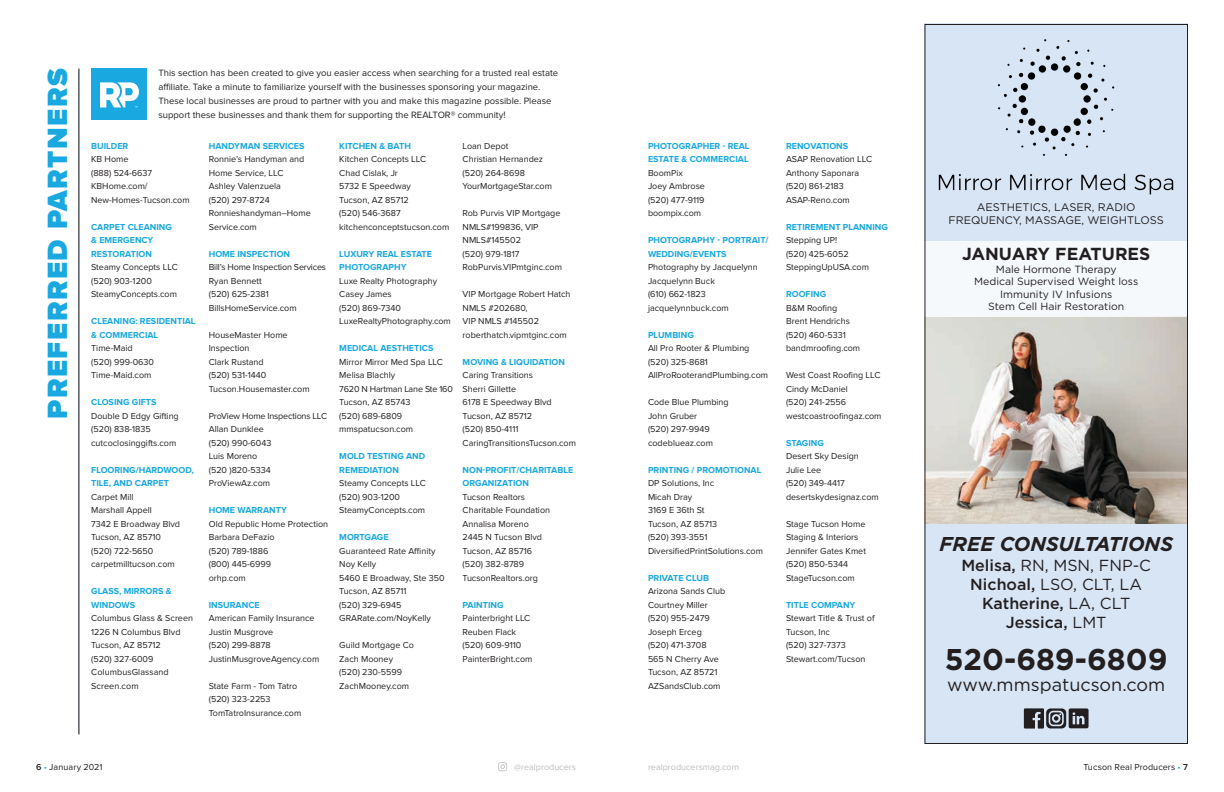
<style>
.page{position:relative;width:1224px;height:792px;background:#fff}
.page>*{position:absolute;margin:0;border:0;box-sizing:border-box;transform-origin:0 0}
.t1{font:700 30px "Gotham";color:#231f20}
.t2{font:900 28.9px "Proxima Nova";letter-spacing:.05em;color:#19a8e0}
.t3{font:italic 700 20px "Gotham";color:#231f20}
.t4{font:18px "Gotham";color:#231f20}
.t5{font:700 17.4px "Gotham";color:#231f20}
.t6{font:500 16px/19.2px "Gotham";color:#231f20;text-align:center}
.t7{font:11px/13.2px "Gotham";color:#231f20;text-align:center}
.t8{font:10.4px/12.5px "Gotham";color:#231f20;text-align:center}
.t9{font:9.5px/14px "Proxima Nova";color:#231f20}
.t10{font:9px/13.5px "Proxima Nova";color:#231f20}
.t11{font:700 9px/13.5px "Proxima Nova";color:#19a8e0}
.t12{font:9px "Proxima Nova";color:#bcbec0}
.s1{font-weight:400}
.s2{font-weight:600}
.s3{color:#19a8e0}
</style>
<div class="page">
<svg style="left:498px;top:762px;width:9px;height:9px"></svg>
<svg style="left:924px;top:24px;width:264px;height:720px;background:#cdd3da"></svg>
<svg style="left:1024px;top:708px;width:65px;height:20px"></svg>
<hr style="left:79px;top:69px;width:1px;height:665px;background:#00080f">
<div style="left:91px;top:69px;width:55px;height:51px;background:#19a8e0"></div>
<svg style="left:100px;top:82px;width:39px;height:25px"></svg>
<h2 class="t2" style="left:44px;top:419px;width:352px;rotate:-90deg">PREFERRED PARTNERS</h2>
<p class="t9" style="left:158px;top:66px;width:401px">This section has been created to give you easier access when searching for a trusted real estate affiliate. Take a minute to familiarize yourself with the businesses sponsoring your magazine.<br>These local businesses are proud to partner with you and make this magazine possible. Please support these businesses and thank them for supporting the REALTOR® community!</p>
<p class="t11" style="left:91px;top:139px;width:39px">BUILDER</p>
<p class="t10" style="left:91px;top:152px;width:100px">KB Home<br>(888) 524-6637<br>KBHome.com/<br>New-Homes-Tucson.com</p>
<p class="t11" style="left:91px;top:220px;width:82px">CARPET CLEANING &amp; EMERGENCY<br>RESTORATION</p>
<p class="t10" style="left:91px;top:260px;width:88px">Steamy Concepts LLC (520) 903-1200<br>SteamyConcepts.com</p>
<p class="t11" style="left:91px;top:315px;width:106px">CLEANING: RESIDENTIAL &amp; COMMERCIAL</p>
<p class="t10" style="left:91px;top:341px;width:64px">Time-Maid (520) 999-0630<br>Time-Maid.com</p>
<p class="t11" style="left:91px;top:396px;width:67px">CLOSING GIFTS</p>
<p class="t10" style="left:91px;top:409px;width:89px">Double D Edgy Gifting (520) 838-1835 cutcoclosinggifts.com</p>
<p class="t11" style="left:91px;top:463px;width:104px">FLOORING/HARDWOOD,<br>TILE, AND CARPET</p>
<p class="t10" style="left:91px;top:490px;width:90px">Carpet Mill<br>Marshall Appell<br>7342 E Broadway Blvd<br>Tucson, AZ 85710 (520) 722-5650 carpetmilltucson.com</p>
<p class="t11" style="left:91px;top:585px;width:82px">GLASS, MIRRORS &amp;<br>WINDOWS</p>
<p class="t10" style="left:91px;top:611px;width:103px">Columbus Glass &amp; Screen<br>1226 N Columbus Blvd<br>Tucson, AZ 85712<br>(520) 327-6009<br>ColumbusGlassand<br>Screen.com</p>
<p class="t11" style="left:209px;top:139px;width:97px">HANDYMAN SERVICES</p>
<p class="t10" style="left:209px;top:152px;width:104px">Ronnie’s Handyman and<br>Home Service, LLC<br>Ashley Valenzuela<br>(520) 297-8724<br>Ronnieshandyman–Home<br>Service.com</p>
<p class="t11" style="left:209px;top:247px;width:83px">HOME INSPECTION</p>
<p class="t10" style="left:209px;top:260px;width:119px">Bill’s Home Inspection Services<br>Ryan Bennett<br>(520) 625-2381<br>BillsHomeService.com</p>
<p class="t10" style="left:209px;top:328px;width:102px">HouseMaster Home<br>Inspection<br>Clark Rustand<br>(520) 531-1440<br>Tucson.Housemaster.com</p>
<p class="t10" style="left:209px;top:409px;width:120px">ProView Home Inspections LLC<br>Allan Dunklee<br>(520) 990-6043<br>Luis Moreno<br>(520 )820-5334<br>ProViewAz.com</p>
<p class="t11" style="left:209px;top:504px;width:80px">HOME WARRANTY</p>
<p class="t10" style="left:209px;top:517px;width:121px">Old Republic Home Protection<br>Barbara DeFazio<br>(520) 789-1886<br>(800) 445-6999<br>orhp.com</p>
<p class="t11" style="left:209px;top:598px;width:52px">INSURANCE</p>
<p class="t10" style="left:209px;top:611px;width:112px">American Family Insurance<br>Justin Musgrove<br>(520) 299-8878<br>JustinMusgroveAgency.com</p>
<p class="t10" style="left:209px;top:679px;width:94px">State Farm - Tom Tatro (520) 323-2253<br>TomTatroInsurance.com</p>
<p class="t11" style="left:339px;top:139px;width:73px">KITCHEN &amp; BATH</p>
<p class="t10" style="left:339px;top:152px;width:112px">Kitchen Concepts LLC<br>Chad Cislak, Jr<br>5732 E Speedway<br>Tucson, AZ 85712<br>(520) 546-3687 kitchenconceptstucson.com</p>
<p class="t11" style="left:339px;top:247px;width:94px">LUXURY REAL ESTATE<br>PHOTOGRAPHY</p>
<p class="t10" style="left:339px;top:274px;width:113px">Luxe Realty Photography<br>Casey James<br>(520) 869-7340<br>LuxeRealtyPhotography.com</p>
<p class="t11" style="left:339px;top:342px;width:96px">MEDICAL AESTHETICS</p>
<p class="t10" style="left:339px;top:355px;width:115px">Mirror Mirror Med Spa LLC<br>Melisa Blachly<br>7620 N Hartman Lane Ste 160<br>Tucson, AZ 85743<br>(520) 689-6809 mmspatucson.com</p>
<p class="t11" style="left:339px;top:450px;width:87px">MOLD TESTING AND<br>REMEDIATION</p>
<p class="t10" style="left:339px;top:476px;width:88px">Steamy Concepts LLC (520) 903-1200<br>SteamyConcepts.com</p>
<p class="t11" style="left:339px;top:531px;width:51px">MORTGAGE</p>
<p class="t10" style="left:339px;top:544px;width:107px">Guaranteed Rate Affinity<br>Noy Kelly<br>5460 E Broadway, Ste 350<br>Tucson, AZ 85711<br>(520) 329-6945<br>GRARate.com/NoyKelly</p>
<p class="t10" style="left:339px;top:638px;width:76px">Guild Mortgage Co<br>Zach Mooney (520) 230-5599<br>ZachMooney.com</p>
<p class="t10" style="left:463px;top:139px;width:91px">Loan Depot<br>Christian Hernandez (520) 264-8698<br>YourMortgageStar.com</p>
<p class="t10" style="left:463px;top:206px;width:101px">Rob Purvis VIP Mortgage<br>NMLS#199836, VIP<br>NMLS#145502<br>(520) 979-1817<br>RobPurvis.VIPmtginc.com</p>
<p class="t10" style="left:463px;top:287px;width:109px">VIP Mortgage Robert Hatch<br>NMLS #202680,<br>VIP NMLS #145502 roberthatch.vipmtginc.com</p>
<p class="t11" style="left:463px;top:355px;width:104px">MOVING &amp; LIQUIDATION</p>
<p class="t10" style="left:463px;top:368px;width:115px">Caring Transitions<br>Sherri Gillette<br>6178 E Speedway Blvd<br>Tucson, AZ 85712<br>(520) 850-4111<br>CaringTransitionsTucson.com</p>
<p class="t11" style="left:463px;top:463px;width:112px">NON-PROFIT/CHARITABLE<br>ORGANIZATION</p>
<p class="t10" style="left:463px;top:490px;width:89px">Tucson Realtors<br>Charitable Foundation<br>Annalisa Moreno<br>2445 N Tucson Blvd<br>Tucson, AZ 85716 (520) 382-8789<br>TucsonRealtors.org</p>
<p class="t11" style="left:463px;top:598px;width:42px">PAINTING</p>
<p class="t10" style="left:463px;top:611px;width:71px">Painterbright LLC<br>Reuben Flack (520) 609-9110<br>PainterBright.com</p>
<p class="t11" style="left:648px;top:139px;width:103px">PHOTOGRAPHER - REAL<br>ESTATE &amp; COMMERCIAL</p>
<p class="t10" style="left:648px;top:166px;width:58px">BoomPix<br>Joey Ambrose (520) 477-9119 boompix.com</p>
<p class="t11" style="left:648px;top:234px;width:122px">PHOTOGRAPHY - PORTRAIT/<br>WEDDING/EVENTS</p>
<p class="t10" style="left:648px;top:260px;width:111px">Photography by Jacquelynn<br>Jacquelynn Buck<br>(610) 662-1823 jacquelynnbuck.com</p>
<p class="t11" style="left:648px;top:328px;width:47px">PLUMBING</p>
<p class="t10" style="left:648px;top:341px;width:122px">All Pro Rooter &amp; Plumbing (520) 325-8681<br>AllProRooterandPlumbing.com</p>
<p class="t10" style="left:648px;top:395px;width:82px">Code Blue Plumbing<br>John Gruber<br>(520) 297-9949 codeblueaz.com</p>
<p class="t11" style="left:648px;top:463px;width:115px">PRINTING / PROMOTIONAL</p>
<p class="t10" style="left:648px;top:476px;width:116px">DP Solutions, Inc<br>Micah Dray<br>3169 E 36th St<br>Tucson, AZ 85713<br>(520) 393-3551<br>DiversifiedPrintSolutions.com</p>
<p class="t11" style="left:648px;top:571px;width:63px">PRIVATE CLUB</p>
<p class="t10" style="left:648px;top:584px;width:79px">Arizona Sands Club<br>Courtney Miller (520) 955-2479<br>Joseph Erceg<br>(520) 471-3708<br>565 N Cherry Ave<br>Tucson, AZ 85721<br>AZSandsClub.com</p>
<p class="t11" style="left:786px;top:139px;width:64px">RENOVATIONS</p>
<p class="t10" style="left:786px;top:152px;width:88px">ASAP Renovation LLC<br>Anthony Saponara (520) 861-2183<br>ASAP-Reno.com</p>
<p class="t11" style="left:786px;top:220px;width:103px">RETIREMENT PLANNING</p>
<p class="t10" style="left:786px;top:233px;width:85px">Stepping UP!<br>(520) 425-6052<br>SteppingUpUSA.com</p>
<p class="t11" style="left:786px;top:288px;width:42px">ROOFING</p>
<p class="t10" style="left:786px;top:301px;width:76px">B&amp;M Roofing<br>Brent Hendrichs (520) 460-5331 bandmroofing.com</p>
<p class="t10" style="left:786px;top:368px;width:97px">West Coast Roofing LLC<br>Cindy McDaniel<br>(520) 241-2556 westcoastroofingaz.com</p>
<p class="t11" style="left:786px;top:436px;width:39px">STAGING</p>
<p class="t10" style="left:786px;top:449px;width:94px">Desert Sky Design<br>Julie Lee<br>(520) 349-4417 desertskydesignaz.com</p>
<p class="t10" style="left:786px;top:517px;width:81px">Stage Tucson Home<br>Staging &amp; Interiors<br>Jennifer Gates Kmet (520) 850-5344<br>StageTucson.com</p>
<p class="t11" style="left:786px;top:598px;width:71px">TITLE COMPANY</p>
<p class="t10" style="left:786px;top:611px;width:90px">Stewart Title &amp; Trust of<br>Tucson, Inc<br>(520) 327-7373<br>Stewart.com/Tucson</p>
<p class="t7" style="left:949px;top:200px;width:217px">AESTHETICS, LASER, RADIO<br>FREQUENCY, MASSAGE, WEIGHTLOSS</p>
<h3 class="t5" style="left:962px;top:242px;width:190px">JANUARY FEATURES</h3>
<p class="t8" style="left:974px;top:263px;width:165px">Male Hormone Therapy<br>Medical Supervised Weight loss<br>Immunity IV Infusions<br>Stem Cell Hair Restoration</p>
<h3 class="t3" style="left:939px;top:531px;width:235px">FREE CONSULTATIONS</h3>
<h3 class="t6" style="left:961px;top:555px;width:191px">Melisa, <span class="s1">RN, MSN, FNP-C<br></span>Nichoal, <span class="s1">LSO, CLT, LA<br></span>Katherine, <span class="s1">LA, CLT<br></span>Jessica, <span class="s1">LMT</span></h3>
<h1 class="t1" style="left:945px;top:639px;width:224px">520-689-6809</h1>
<h3 class="t4" style="left:947px;top:674px;width:219px">www.mmspatucson.com</h3>
<p class="t10" style="left:36px;top:761px;width:68px"><span class="s2">6</span> <span class="s3">•</span> January 2021</p>
<p class="t12" style="left:514px;top:762px;width:63px">@realproducers</p>
<p class="t12" style="left:648px;top:762px;width:92px">realproducersmag.com</p>
<p class="t10" style="left:1083px;top:761px;width:106px">Tucson Real Producers <span class="s3">•</span> <span class="s2">7</span></p>
</div>
